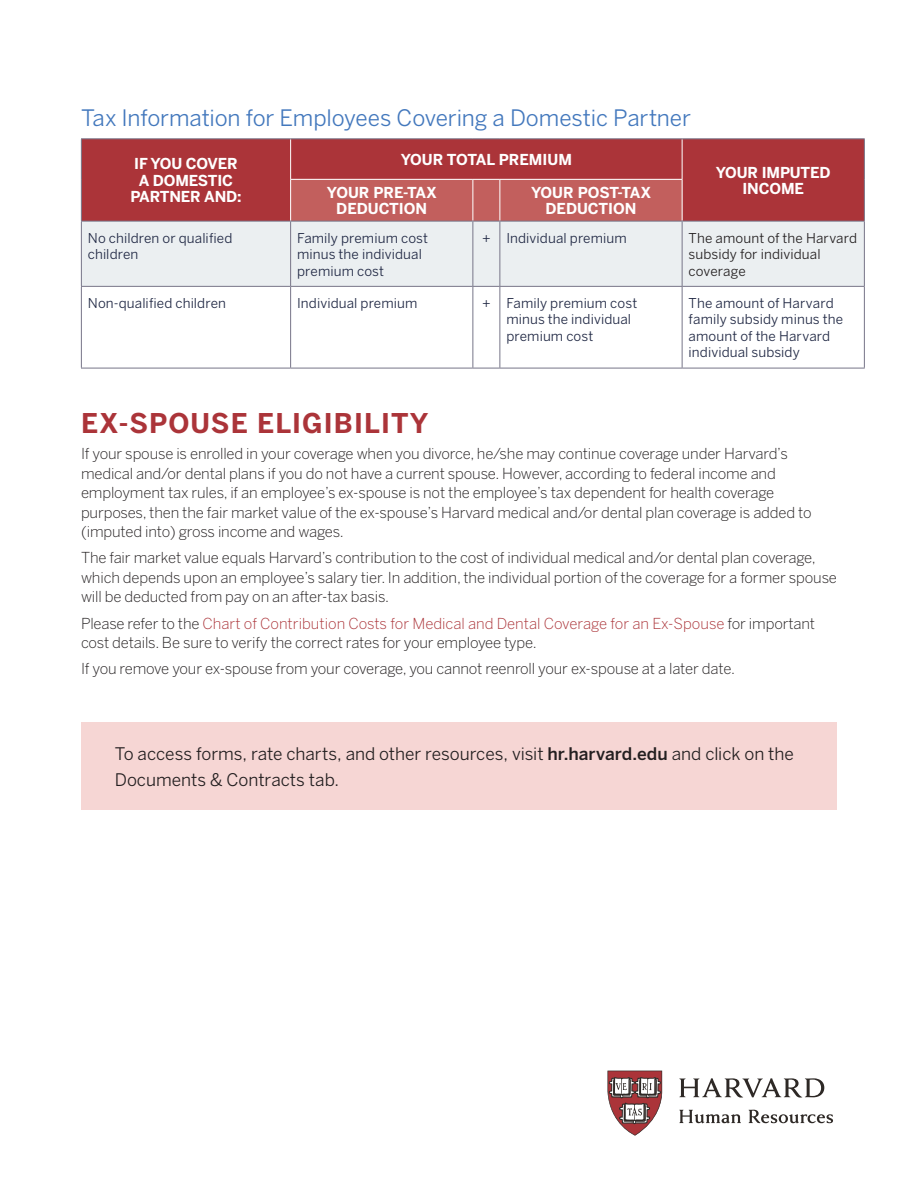
<style>
.page{position:relative;width:918px;height:1188px;background:#fff}
.page>*{position:absolute;margin:0;border:0;box-sizing:border-box;transform-origin:0 0}
.Section_Head{font:700 27px "Benton Sans";letter-spacing:.04em;color:#ab3439}
.body_copy{font:22.5px "Benton Sans";letter-spacing:-.005em;color:#4378bd}
.body_copy-2{font:17.25px/25.5px "Benton Sans";letter-spacing:-.005em;color:#231f20}
.t1{font:300 15px/19.5px "Benton Sans";letter-spacing:-.01em;color:#231f20}
.t2{font:700 15px/16.5px "Benton Sans";letter-spacing:-.01em;color:#fff;text-align:center}
.chart_text{font:13.5px/16.5px "Benton Sans";letter-spacing:.01em;color:#1f2743}
.chart_text-2{font:13.5px/16.5px "Benton Sans";letter-spacing:.01em;color:#231f20}
.s1{color:#ab3439}
.s2{font-weight:500}
</style>
<div class="page">
<div style="left:82px;top:139px;width:782px;height:82px;background:#ab3439"></div>
<div style="left:82px;top:222px;width:782px;height:64px;background:#ebeff1"></div>
<svg style="left:82px;top:287px;width:782px;height:81px"></svg>
<hr style="left:81px;top:222px;width:1px;height:64px;background:#777588">
<hr style="left:290px;top:222px;width:1px;height:64px;background:#777588">
<hr style="left:472px;top:222px;width:1px;height:64px;background:#777588">
<hr style="left:500px;top:222px;width:1px;height:64px;background:#777588">
<hr style="left:682px;top:222px;width:1px;height:64px;background:#777588">
<hr style="left:864px;top:222px;width:1px;height:64px;background:#777588">
<hr style="left:81px;top:286px;width:210px;height:1px;background:#777588">
<hr style="left:81px;top:287px;width:1px;height:81px;background:#777588">
<hr style="left:291px;top:286px;width:182px;height:1px;background:#777588">
<hr style="left:290px;top:287px;width:1px;height:81px;background:#777588">
<svg style="left:473px;top:286px;width:27px;height:1px"></svg>
<hr style="left:472px;top:287px;width:1px;height:81px;background:#777588">
<hr style="left:500px;top:286px;width:182px;height:1px;background:#777588">
<hr style="left:500px;top:287px;width:1px;height:81px;background:#777588">
<hr style="left:682px;top:286px;width:183px;height:1px;background:#777588">
<hr style="left:682px;top:287px;width:1px;height:81px;background:#777588">
<hr style="left:864px;top:287px;width:1px;height:81px;background:#777588">
<hr style="left:81px;top:368px;width:210px;height:1px;background:#777588">
<hr style="left:291px;top:368px;width:182px;height:1px;background:#777588">
<svg style="left:473px;top:368px;width:27px;height:1px"></svg>
<hr style="left:500px;top:368px;width:182px;height:1px;background:#777588">
<hr style="left:682px;top:368px;width:183px;height:1px;background:#777588">
<hr style="left:290px;top:139px;width:1px;height:40px;background:#fff">
<hr style="left:682px;top:139px;width:1px;height:40px;background:#fff">
<hr style="left:290px;top:180px;width:1px;height:41px;background:#fff">
<hr style="left:682px;top:180px;width:1px;height:41px;background:#fff">
<hr style="left:81px;top:221px;width:210px;height:1px;background:#777588">
<hr style="left:682px;top:221px;width:183px;height:1px;background:#777588">
<hr style="left:81px;top:139px;width:1px;height:40px;background:#777588">
<hr style="left:81px;top:179px;width:1px;height:42px;background:#777588">
<hr style="left:81px;top:138px;width:210px;height:1px;background:#777588">
<hr style="left:291px;top:138px;width:182px;height:1px;background:#777588">
<svg style="left:473px;top:138px;width:27px;height:1px"></svg>
<hr style="left:500px;top:138px;width:182px;height:1px;background:#777588">
<hr style="left:682px;top:138px;width:183px;height:1px;background:#777588">
<hr style="left:864px;top:139px;width:1px;height:40px;background:#777588">
<hr style="left:864px;top:179px;width:1px;height:42px;background:#777588">
<hr style="left:290px;top:179px;width:183px;height:1px;background:#fff">
<svg style="left:291px;top:179px;width:391px;height:43px;background:#c16361"></svg>
<hr style="left:500px;top:179px;width:182px;height:1px;background:#fff">
<svg style="left:679px;top:1110px;width:62px;height:13px"></svg>
<svg style="left:749px;top:1110px;width:84px;height:13px"></svg>
<svg style="left:679px;top:1078px;width:145px;height:20px"></svg>
<svg style="left:607px;top:1070px;width:55px;height:66px"></svg>
<div style="left:81px;top:722px;width:756px;height:88px;background:#f6d6d4"></div>
<p class="body_copy" style="left:81px;top:104px;width:612px">Tax Information for Employees Covering a Domestic Partner</p>
<p class="t2" style="left:130px;top:155px;width:113px">IF YOU COVER<br>A DOMESTIC<br>PARTNER AND:</p>
<p class="t2" style="left:401px;top:151px;width:173px">YOUR TOTAL PREMIUM</p>
<p class="t2" style="left:716px;top:164px;width:116px">YOUR IMPUTED</p>
<p class="t2" style="left:327px;top:184px;width:112px">YOUR PRE-TAX</p>
<p class="t2" style="left:743px;top:180px;width:63px">INCOME</p>
<p class="t2" style="left:336px;top:200px;width:92px">DEDUCTION</p>
<p class="t2" style="left:531px;top:184px;width:122px">YOUR POST-TAX<br>DEDUCTION</p>
<p class="chart_text" style="left:88px;top:229px;width:146px">No children or qualified children</p>
<p class="chart_text" style="left:297px;top:229px;width:133px">Family premium cost minus the individual premium cost</p>
<p class="chart_text" style="left:482px;top:229px;width:10px">+</p>
<p class="chart_text" style="left:506px;top:229px;width:122px">Individual premium</p>
<p class="chart_text-2" style="left:689px;top:229px;width:170px">The amount of the Harvard subsidy for individual coverage</p>
<p class="chart_text" style="left:88px;top:294px;width:140px">Non-qualified children</p>
<p class="chart_text" style="left:297px;top:294px;width:122px">Individual premium</p>
<p class="chart_text" style="left:482px;top:294px;width:10px">+</p>
<p class="chart_text" style="left:506px;top:294px;width:133px">Family premium cost minus the individual premium cost</p>
<p class="chart_text" style="left:689px;top:294px;width:156px">The amount of Harvard family subsidy minus the amount of the Harvard individual subsidy</p>
<p class="Section_Head" style="left:81px;top:407px;width:349px">EX-SPOUSE ELIGIBILITY</p>
<p class="t1" style="left:81px;top:444px;width:732px">If your spouse is enrolled in your coverage when you divorce, he/she may continue coverage under Harvard’s medical and/or dental plans if you do not have a current spouse. However, according to federal income and employment tax rules, if an employee’s ex-spouse is not the employee’s tax dependent for health coverage purposes, then the fair market value of the ex-spouse’s Harvard medical and/or dental plan coverage is added to (imputed into) gross income and wages.</p>
<p class="t1" style="left:81px;top:548px;width:757px">The fair market value equals Harvard’s contribution to the cost of individual medical and/or dental plan coverage, which depends upon an employee’s salary tier. In addition, the individual portion of the coverage for a former spouse will be deducted from pay on an after-tax basis.</p>
<p class="t1" style="left:81px;top:613px;width:736px">Please refer to the <span class="s1">Chart of Contribution Costs for Medical and Dental Coverage for an Ex-Spouse</span> for important cost details. Be sure to verify the correct rates for your employee type.</p>
<p class="t1" style="left:81px;top:659px;width:656px">If you remove your ex-spouse from your coverage, you cannot reenroll your ex-spouse at a later date.</p>
<p class="body_copy-2" style="left:115px;top:741px;width:681px">To access forms, rate charts, and other resources, visit <span class="s2">hr.harvard.edu</span> and click on the<br>Documents &amp; Contracts tab.</p>
</div>
